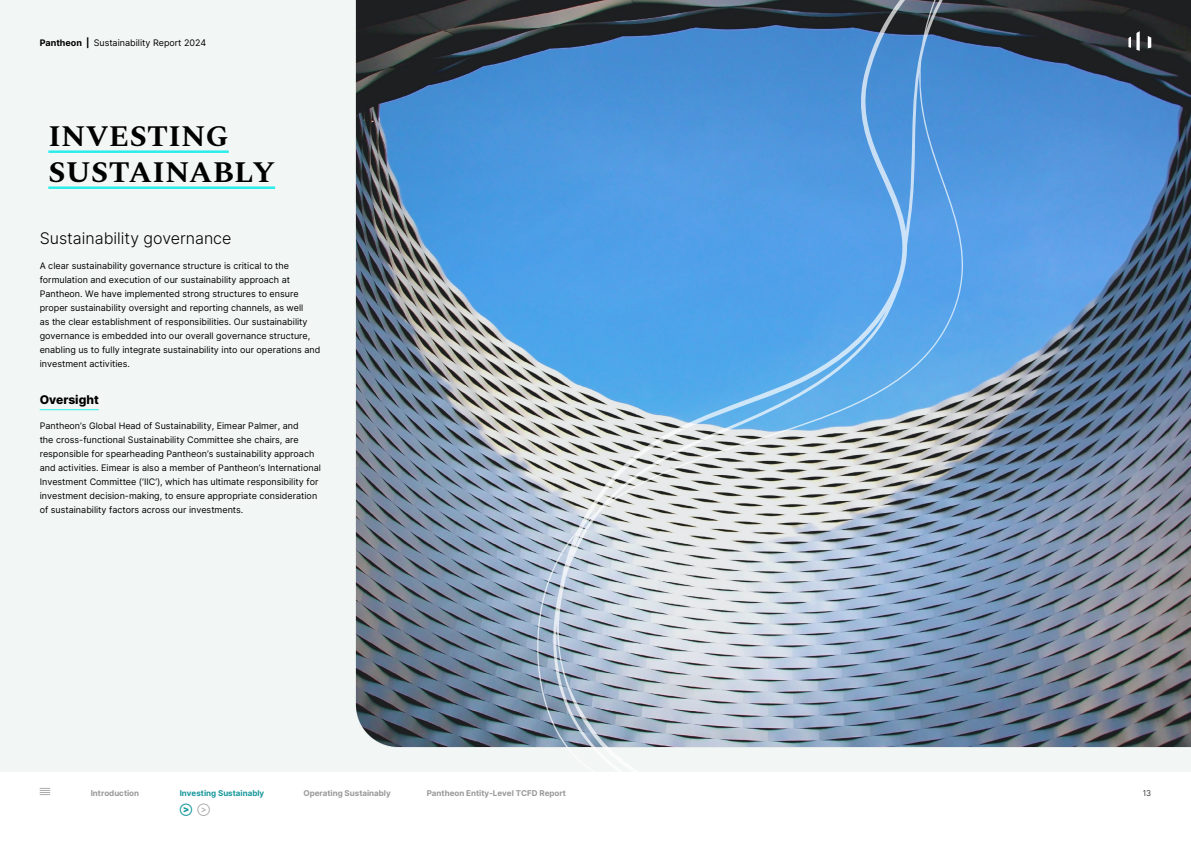
<style>
.page{position:relative;width:1191px;height:842px;background:#fff}
.page>*{position:absolute;margin:0;border:0;box-sizing:border-box;transform-origin:0 0}
.t1{font:700 30px/36px "Spectral";letter-spacing:.01em;color:#000}
.t2{font:300 16px "Inter";color:#000}
.t3{font:800 12px "Inter";color:#000}
.t4{font:9px/14px "Inter";color:#000}
.t5{font:700 8px "Inter";color:#999}
.t6{font:700 8px "Inter";color:#17989b}
.t7{font:300 8px "Inter";color:#000}
.s1{font-weight:700}
</style>
<div class="page">
<svg style="left:40px;top:788px;width:10px;height:7px"></svg>
<div style="left:0;top:0;width:1191px;height:771px;background:#f2f7f5"></div>
<img style="left:356px;top:0;width:175px;height:747px">
<hr style="left:48px;top:150px;width:181px;height:3px;background:#2dedea">
<hr style="left:48px;top:186px;width:227px;height:3px;background:#2dedea">
<img style="left:531px;top:0;width:660px;height:772px">
<svg style="left:1128px;top:31px;width:23px;height:20px"></svg>
<hr style="left:40px;top:409px;width:59px;height:1px;background:#2dedea">
<p class="t4" style="left:40px;top:36px;width:168px"><span class="s1">Pantheon |</span> Sustainability Report 2024</p>
<h1 class="t1" style="left:48px;top:116px;width:228px">INVESTING<br>SUSTAINABLY</h1>
<h2 class="t2" style="left:40px;top:227px;width:193px">Sustainability governance</h2>
<p class="t4" style="left:40px;top:259px;width:282px">A clear sustainability governance structure is critical to the formulation and execution of our sustainability approach at Pantheon. We have implemented strong structures to ensure proper sustainability oversight and reporting channels, as well<br>as the clear establishment of responsibilities. Our sustainability governance is embedded into our overall governance structure, enabling us to fully integrate sustainability into our operations and investment activities.</p>
<h3 class="t3" style="left:40px;top:390px;width:61px">Oversight</h3>
<p class="t4" style="left:40px;top:419px;width:283px">Pantheon’s Global Head of Sustainability, Eimear Palmer, and<br>the cross-functional Sustainability Committee she chairs, are responsible for spearheading Pantheon’s sustainability approach and activities. Eimear is also a member of Pantheon’s International Investment Committee (‘IIC’), which has ultimate responsibility for investment decision-making, to ensure appropriate consideration of sustainability factors across our investments.</p>
<p class="t5" style="left:91px;top:787px;width:50px">Introduction</p>
<p class="t6" style="left:180px;top:787px;width:86px">Investing Sustainably</p>
<p class="t5" style="left:303px;top:787px;width:89px">Operating Sustainably</p>
<p class="t5" style="left:427px;top:787px;width:141px">Pantheon Entity-Level TCFD Report</p>
<p class="t7" style="left:1142px;top:787px;width:10px">13</p>
</div>
